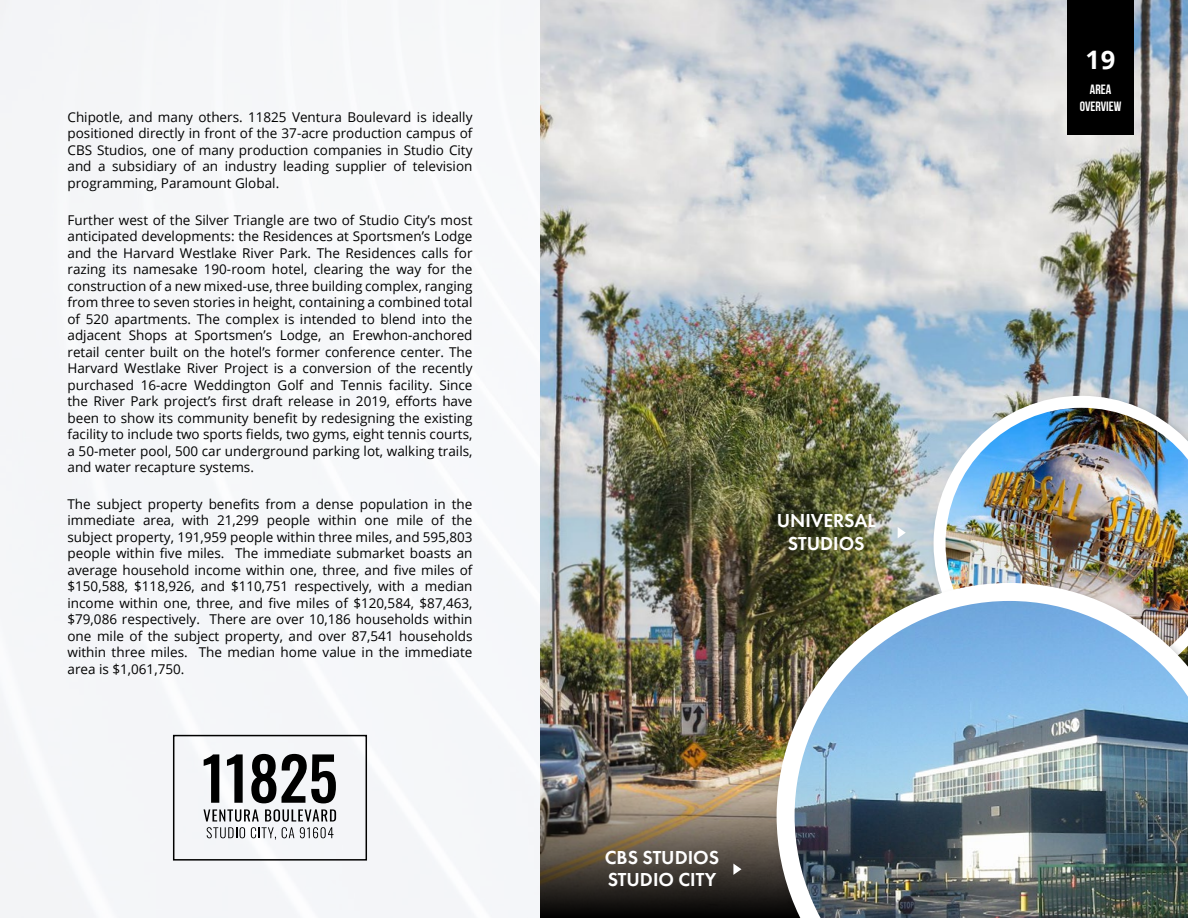
<style>
.page{position:relative;width:1188px;height:918px;background:#fff}
.page>*{position:absolute;margin:0;border:0;box-sizing:border-box;transform-origin:0 0}
.t1{font:700 25.5px "Open Sans";color:#fff}
.t2{font:600 19.5px/22.5px "Futura PT";color:#fff}
.t3{font:13.5px/16.5px "Open Sans";color:#000;text-align:justify}
.t4{font:700 13.5px/16.2px "Bebas Neue";color:#fff;text-align:center}
</style>
<div class="page">
<img style="left:540px;top:0;width:648px;height:785px">
<svg style="left:540px;top:785px;width:233px;height:133px;background:#5c5245"></svg>
<div style="left:930px;top:392px;width:258px;height:313px;background:#000;opacity:.25"></div>
<img style="left:934px;top:396px;width:254px;height:183px">
<div style="left:773px;top:579px;width:415px;height:339px;background:#000;opacity:.25"></div>
<img style="left:777px;top:583px;width:411px;height:335px">
<div style="left:173px;top:735px;width:194px;height:126px;border:2px solid #000"></div>
<svg style="left:204px;top:754px;width:15px;height:49px"></svg>
<svg style="left:227px;top:754px;width:16px;height:49px"></svg>
<svg style="left:251px;top:754px;width:85px;height:49px"></svg>
<svg style="left:204px;top:809px;width:132px;height:31px"></svg>
<svg style="left:733px;top:864px;width:8px;height:11px"></svg>
<svg style="left:898px;top:527px;width:8px;height:11px"></svg>
<div style="left:1067px;top:0;width:67px;height:134px;background:#000"></div>
<p class="t3" style="left:68px;top:108px;width:407px">Chipotle, and many others. 11825 Ventura Boulevard is ideally positioned directly in front of the 37-acre production campus of CBS Studios, one of many production companies in Studio City and a subsidiary of an industry leading supplier of television programming, Paramount Global.</p>
<p class="t3" style="left:68px;top:211px;width:407px">Further west of the Silver Triangle are two of Studio City’s most anticipated developments: the Residences at Sportsmen’s Lodge and the Harvard Westlake River Park. The Residences calls for razing its namesake 190-room hotel, clearing the way for the construction of a new mixed-use, three building complex, ranging from three to seven stories in height, containing a combined total of 520 apartments. The complex is intended to blend into the adjacent Shops at Sportsmen’s Lodge, an Erewhon-anchored retail center built on the hotel’s former conference center. The Harvard Westlake River Project is a conversion of the recently purchased 16-acre Weddington Golf and Tennis facility. Since the River Park project’s first draft release in 2019, efforts have been to show its community benefit by redesigning the existing facility to include two sports fields, two gyms, eight tennis courts, a 50-meter pool, 500 car underground parking lot, walking trails, and water recapture systems.</p>
<p class="t3" style="left:68px;top:495px;width:407px">The subject property benefits from a dense population in the immediate area, with 21,299 people within one mile of the subject property, 191,959 people within three miles, and 595,803 people within five miles. The immediate submarket boasts an average household income within one, three, and five miles of $150,588, $118,926, and $110,751 respectively, with a median income within one, three, and five miles of $120,584, $87,463, $79,086 respectively. There are over 10,186 households within one mile of the subject property, and over 87,541 households within three miles. The median home value in the immediate area is $1,061,750.</p>
<h2 class="t2" style="left:777px;top:509px;width:101px;text-align:center">UNIVERSAL<br>STUDIOS</h2>
<h2 class="t2" style="left:605px;top:846px;width:116px">CBS STUDIOS<br>STUDIO CITY</h2>
<h1 class="t1" style="left:1086px;top:42px;width:31px">19</h1>
<p class="t4" style="left:1080px;top:81px;width:43px">AREA<br>OVERVIEW</p>
</div>
